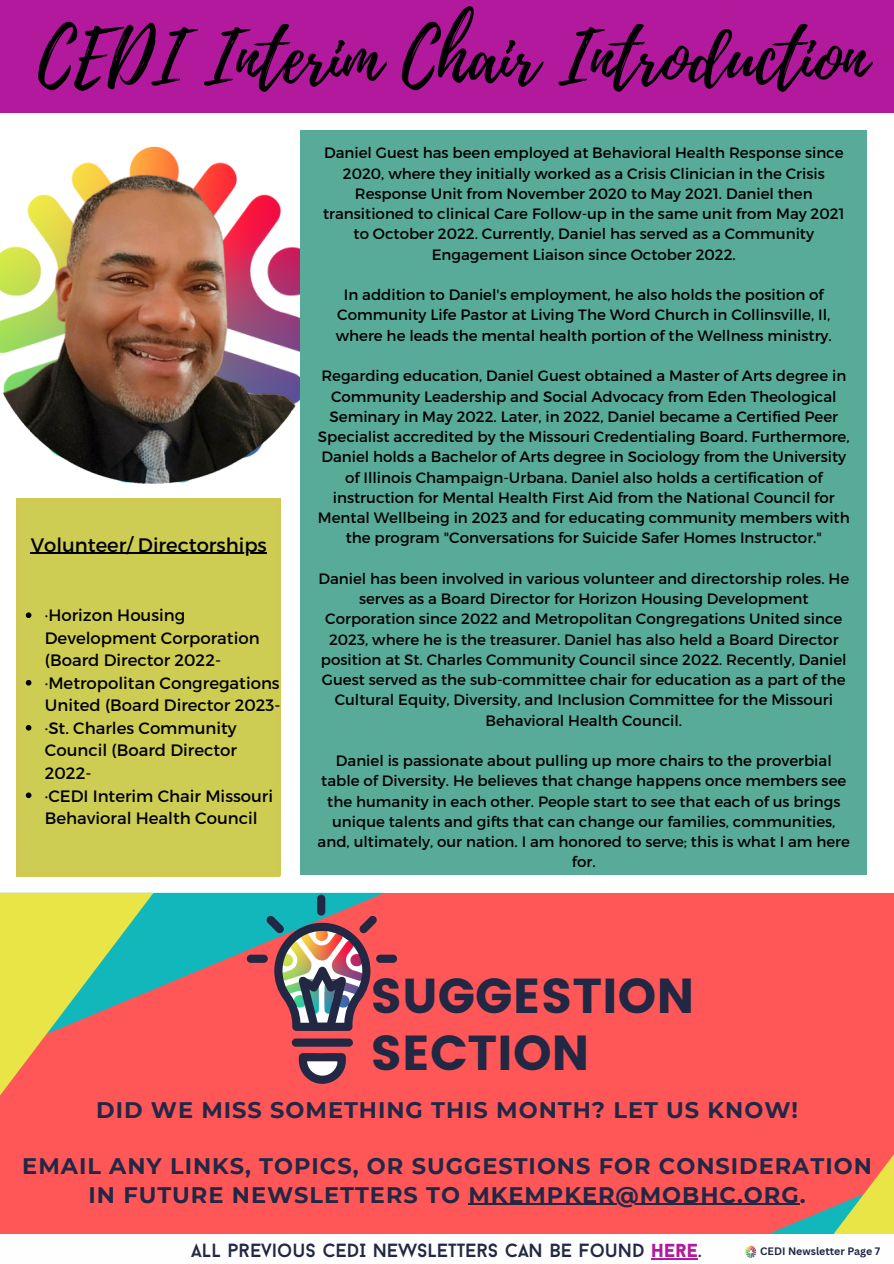
<style>
.page{position:relative;width:894px;height:1264px;background:#fff}
.page>*{position:absolute;margin:0;border:0;box-sizing:border-box;transform-origin:0 0}
.t1{font:72px "Playlist Script";color:#000}
.t2{font:48.9px "Poppins";color:#222744}
.t3{font:700 22.5px "Montserrat";letter-spacing:.045em;color:#222744}
.t4{font:19.5px "Montserrat";color:#000}
.t5{font:19.05px "Baron Neue";color:#222744}
.t6{font:16.5px/22.5px "Montserrat";color:#000}
.t7{font:15px/20.2px "Montserrat";color:#000;text-align:center}
.t8{font:700 10.5px "Canva Sans";color:#222744}
.s1{font-weight:900;color:#b3199d}
</style>
<div class="page">
<div style="left:0;top:893px;width:893px;height:370px;background:#ff5757"></div>
<svg style="left:153px;top:892px;width:231px;height:167px"></svg>
<svg style="left:0;top:892px;width:153px;height:203px"></svg>
<div style="left:317px;top:894px;width:8px;height:21px;background:#222744;border-radius:4px"></div>
<div style="left:247px;top:954px;width:21px;height:8px;background:#222744;border-radius:4px"></div>
<div style="left:292px;top:1038px;width:61px;height:8px;background:#222744;border-radius:4px"></div>
<svg style="left:299px;top:1053px;width:47px;height:30px"></svg>
<img style="left:266px;top:915px;width:131px;height:115px">
<hr style="left:468px;top:1203px;width:331px;height:1px;background:#222744">
<div style="left:0;top:0;width:893px;height:113px;background:#b3199d"></div>
<img style="left:0;top:146px;width:300px;height:353px">
<div style="left:300px;top:131px;width:566px;height:743px;background:#58ab98"></div>
<div style="left:17px;top:499px;width:263px;height:377px;background:#cecd53"></div>
<div style="left:0;top:1233px;width:893px;height:30px;background:#fefefe"></div>
<hr style="left:651px;top:1258px;width:47px;height:1px;background:#b3199d">
<svg style="left:695px;top:1156px;width:198px;height:104px"></svg>
<hr style="left:31px;top:552px;width:236px;height:2px;background:#000">
<svg style="left:26px;top:612px;width:5px;height:6px"></svg>
<svg style="left:26px;top:680px;width:5px;height:5px"></svg>
<svg style="left:26px;top:725px;width:5px;height:5px"></svg>
<svg style="left:26px;top:792px;width:5px;height:6px"></svg>
<p class="t1" style="left:38px;top:6px;width:830px">CEDI Interim Chair Introduction</p>
<p class="t4" style="left:31px;top:532px;width:237px">Volunteer/ Directorships</p>
<p class="t6" style="left:45px;top:603px;width:216px">·Horizon Housing<br>Development Corporation (Board Director 2022-</p>
<p class="t6" style="left:45px;top:671px;width:237px">·Metropolitan Congregations<br>United (Board Director 2023-</p>
<p class="t6" style="left:45px;top:716px;width:193px;text-align:justify">·St. Charles Community Council (Board Director 2022-</p>
<p class="t6" style="left:45px;top:783px;width:230px">·CEDI Interim Chair Missouri<br>Behavioral Health Council</p>
<p class="t7" style="left:323px;top:142px;width:522px">Daniel Guest has been employed at Behavioral Health Response since 2020, where they initially worked as a Crisis Clinician in the Crisis Response Unit from November 2020 to May 2021. Daniel then transitioned to clinical Care Follow-up in the same unit from May 2021 to October 2022. Currently, Daniel has served as a Community Engagement Liaison since October 2022.</p>
<p class="t7" style="left:335px;top:284px;width:497px">In addition to Daniel's employment, he also holds the position of<br>Community Life Pastor at Living The Word Church in Collinsville, Il, where he leads the mental health portion of the Wellness ministry.</p>
<p class="t7" style="left:318px;top:365px;width:533px">Regarding education, Daniel Guest obtained a Master of Arts degree in Community Leadership and Social Advocacy from Eden Theological Seminary in May 2022. Later, in 2022, Daniel became a Certified Peer Specialist accredited by the Missouri Credentialing Board. Furthermore, Daniel holds a Bachelor of Arts degree in Sociology from the University of Illinois Champaign-Urbana. Daniel also holds a certification of instruction for Mental Health First Aid from the National Council for Mental Wellbeing in 2023 and for educating community members with the program "Conversations for Suicide Safer Homes Instructor."</p>
<p class="t7" style="left:318px;top:567px;width:532px">Daniel has been involved in various volunteer and directorship roles. He serves as a Board Director for Horizon Housing Development Corporation since 2022 and Metropolitan Congregations United since 2023, where he is the treasurer. Daniel has also held a Board Director position at St. Charles Community Council since 2022. Recently, Daniel Guest served as the sub-committee chair for education as a part of the Cultural Equity, Diversity, and Inclusion Committee for the Missouri Behavioral Health Council.</p>
<p class="t7" style="left:317px;top:750px;width:533px">Daniel is passionate about pulling up more chairs to the proverbial table of Diversity. He believes that change happens once members see the humanity in each other. People start to see that each of us brings unique talents and gifts that can change our families, communities, and, ultimately, our nation. I am honored to serve; this is what I am here for.</p>
<p class="t2" style="left:370px;top:967px;width:326px">SUGGESTION</p>
<p class="t2" style="left:370px;top:1024px;width:221px">SECTION</p>
<p class="t3" style="left:96px;top:1096px;width:703px">DID WE MISS SOMETHING THIS MONTH? LET US KNOW!</p>
<p class="t3" style="left:22px;top:1152px;width:850px">EMAIL ANY LINKS, TOPICS, OR SUGGESTIONS FOR CONSIDERATION</p>
<p class="t3" style="left:88px;top:1180px;width:718px">IN FUTURE NEWSLETTERS TO MKEMPKER@MOBHC.ORG.</p>
<p class="t5" style="left:191px;top:1242px;width:511px">ALL PREVIOUS CEDI NEWSLETTERS CAN BE FOUND <span class="s1">HERE</span>.</p>
<p class="t8" style="left:760px;top:1244px;width:121px">CEDI Newsletter Page 7</p>
</div>
